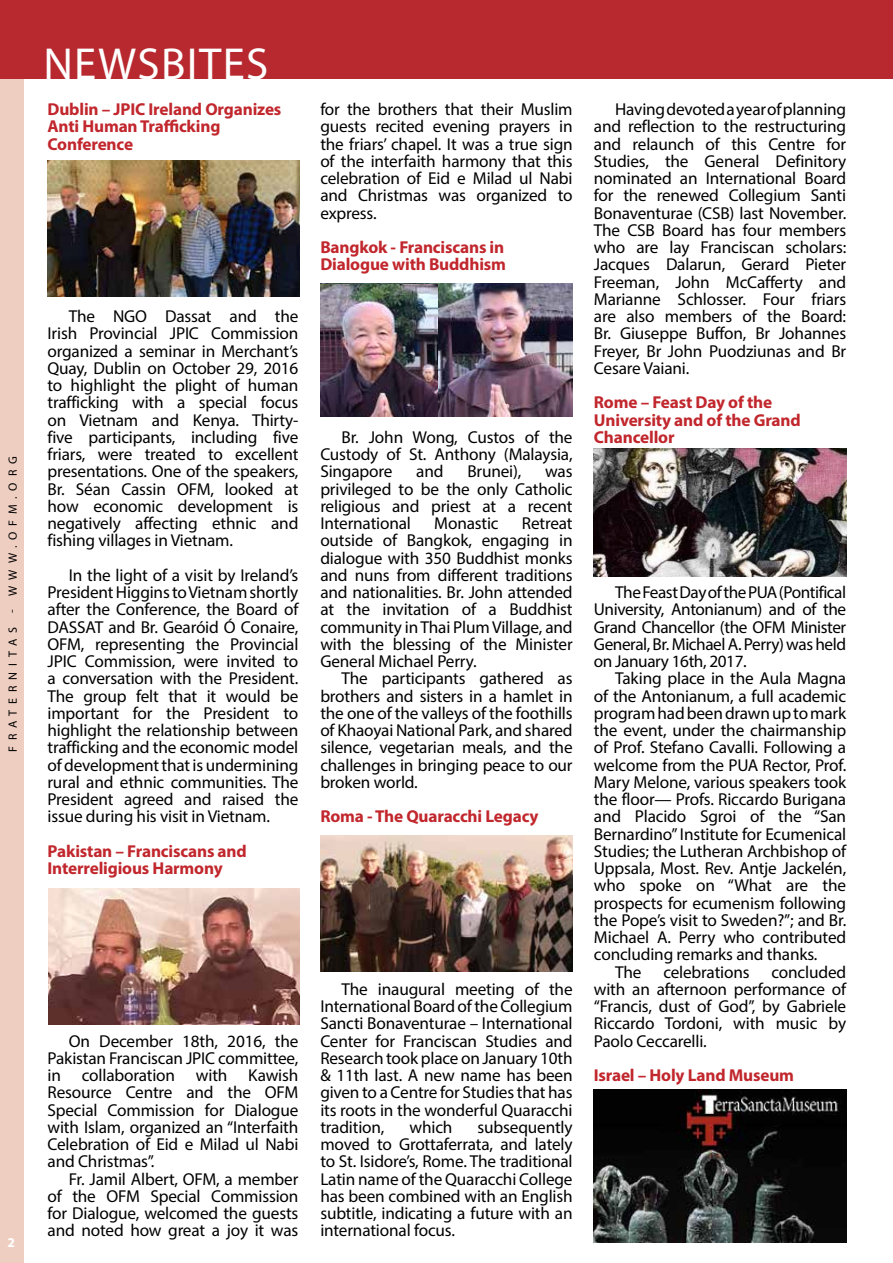
<style>
.page{position:relative;width:893px;height:1263px;background:#fff}
.page>*{position:absolute;margin:0;border:0;box-sizing:border-box;transform-origin:0 0}
.t1{font:45px "Myriad Pro";color:#fff}
.t2{font:17.25px/17.2px "Myriad Pro";letter-spacing:-.01em;color:#000;text-align:justify}
.t3{font:700 17.25px/17.2px "Myriad Pro";letter-spacing:-.01em;color:#c1272d}
.t4{font:700 13.5px "Myriad Pro";color:#fff}
.t5{font:12px "Myriad Pro";letter-spacing:.49em;color:#000}
</style>
<div class="page">
<div style="left:0;top:78px;width:24px;height:1185px;background:#eecec1"></div>
<div style="left:0;top:0;width:893px;height:79px;background:#b8292f"></div>
<img style="left:593px;top:1090px;width:253px;height:153px">
<img style="left:320px;top:284px;width:253px;height:132px">
<img style="left:594px;top:449px;width:252px;height:127px">
<img style="left:48px;top:888px;width:252px;height:136px">
<img style="left:320px;top:836px;width:253px;height:136px">
<img style="left:320px;top:285px;width:118px;height:132px">
<img style="left:48px;top:161px;width:252px;height:136px">
<p class="t5" style="left:5px;top:752px;width:297px;rotate:-90deg">FRATERNITAS - WWW.OFM.ORG</p>
<p class="t4" style="left:8px;top:1233px;width:9px">2</p>
<h1 class="t1" style="left:43px;top:36px;width:26px">newsbites</h1>
<p class="t3" style="left:48px;top:100px;width:235px">Dublin – JPIC Ireland Organizes<br>Anti Human Trafficking<br>Conference</p>
<p class="t2" style="left:48px;top:307px;width:252px;text-indent:21px">The NGO Dassat and the Irish Provincial JPIC Commission organized a seminar in Merchant’s Quay, Dublin on October 29, 2016 to highlight the plight of human trafficking with a special focus on Vietnam and Kenya. Thirty&shy;five participants, including five friars, were treated to excellent presentations. One of the speakers, Br. Séan Cassin OFM, looked at how economic development is negatively affecting ethnic and fishing villages in Vietnam.</p>
<p class="t2" style="left:48px;top:566px;width:252px;text-indent:21px">In the light of a visit by Ireland’s President Higgins to Vietnam shortly after the Conference, the Board of DASSAT and Br. Gearóid Ó Conaire, OFM, representing the Provincial JPIC Commission, were invited to a conversation with the President.<br>The group felt that it would be important for the President to highlight the relationship between trafficking and the economic model of development that is undermining rural and ethnic communities. The President agreed and raised the issue during his visit in Vietnam.</p>
<p class="t3" style="left:48px;top:842px;width:201px">Pakistan – Franciscans and<br>Interreligious Harmony</p>
<p class="t2" style="left:48px;top:1032px;width:252px;text-indent:21px">On December 18th, 2016, the Pakistan Franciscan JPIC committee, in collaboration with Kawish Resource Centre and the OFM Special Commission for Dialogue with Islam, organized an “Interfaith Celebration of Eid e Milad ul Nabi and Christmas”.</p>
<p class="t2" style="left:48px;top:1170px;width:252px;text-indent:21px">Fr. Jamil Albert, OFM, a member of the OFM Special Commission for Dialogue, welcomed the guests and noted how great a joy it was</p>
<p class="t2" style="left:320px;top:100px;width:254px">for the brothers that their Muslim guests recited evening prayers in the friars’ chapel. It was a true sign of the interfaith harmony that this celebration of Eid e Milad ul Nabi and Christmas was organized to express.</p>
<p class="t3" style="left:320px;top:238px;width:187px">Bangkok - Franciscans in<br>Dialogue with Buddhism</p>
<p class="t2" style="left:320px;top:428px;width:254px;text-indent:21px">Br. John Wong, Custos of the Custody of St. Anthony (Malaysia, Singapore</p>
<p class="t2" style="left:416px;top:463px;width:29px">and</p>
<p class="t2" style="left:467px;top:463px;width:56px">Brunei),</p>
<p class="t2" style="left:320px;top:463px;width:254px;text-indent:225px">was privileged to be the only Catholic religious and priest at a recent International</p>
<p class="t2" style="left:320px;top:514px;width:254px;text-indent:202px">Retreat outside of Bangkok, engaging in dialogue with 350 Buddhist monks and nuns from different traditions and nationalities. Br. John attended at the invitation of a Buddhist community in Thai Plum Village, and with the blessing of the Minister General Michael Perry.</p>
<p class="t2" style="left:320px;top:670px;width:254px;text-indent:21px">The participants gathered as brothers and sisters in a hamlet in the one of the valleys of the foothills of Khaoyai National Park, and shared silence, vegetarian meals, and the challenges in bringing peace to our broken world.</p>
<p class="t3" style="left:320px;top:807px;width:220px">Roma - The Quaracchi Legacy</p>
<p class="t2" style="left:434px;top:514px;width:66px">Monastic</p>
<p class="t2" style="left:320px;top:980px;width:254px;text-indent:21px">The inaugural meeting of the International Board of the Collegium Sancti Bonaventurae – International Center for Franciscan Studies and Research took place on January 10th &amp; 11th last. A new name has been given to a Centre for Studies that has its roots in the wonderful Quaracchi tradition,</p>
<p class="t2" style="left:320px;top:1118px;width:254px;text-indent:157px">subsequently moved to Grottaferrata, and lately to St. Isidore’s, Rome. The traditional Latin name of the Quaracchi College has been combined with an English subtitle, indicating a future with an international focus.</p>
<p class="t2" style="left:410px;top:1118px;width:44px">which</p>
<p class="t2" style="left:594px;top:100px;width:254px;text-indent:21px">Having devoted a year of planning and reflection to the restructuring and relaunch of this Centre for Studies, the General Definitory nominated an International Board for the renewed Collegium Santi Bonaventurae (CSB) last November.<br>The CSB Board has four members who are lay Franciscan scholars:<br>Jacques Dalarun, Gerard Pieter Freeman, John McCafferty and Marianne Schlosser. Four friars are also members of the Board:<br>Br. Giuseppe Buffon, Br Johannes Freyer, Br John Puodziunas and Br Cesare Vaiani.</p>
<p class="t3" style="left:594px;top:393px;width:208px">Rome – Feast Day of the<br>University and of the Grand<br>Chancellor</p>
<p class="t2" style="left:594px;top:583px;width:254px;text-indent:21px">The Feast Day of the PUA (Pontifical University, Antonianum) and of the Grand Chancellor (the OFM Minister General, Br. Michael A. Perry) was held on January 16th, 2017.</p>
<p class="t2" style="left:615px;top:670px;width:232px">Taking place in the Aula Magna</p>
<p class="t2" style="left:594px;top:687px;width:254px">of the Antonianum, a full academic</p>
<p class="t2" style="left:594px;top:704px;width:254px">program had been drawn up to mark</p>
<p class="t2" style="left:594px;top:721px;width:254px">the event, under the chairmanship</p>
<p class="t2" style="left:594px;top:739px;width:254px">of Prof. Stefano Cavalli. Following a</p>
<p class="t2" style="left:594px;top:756px;width:254px">welcome from the PUA Rector, Prof.</p>
<p class="t2" style="left:594px;top:773px;width:254px">Mary Melone, various speakers took</p>
<p class="t2" style="left:594px;top:790px;width:254px">the floor— Profs. Riccardo Burigana</p>
<p class="t2" style="left:594px;top:808px;width:254px">and Placido Sgroi of the “San</p>
<p class="t2" style="left:594px;top:825px;width:254px">Bernardino” Institute for Ecumenical</p>
<p class="t2" style="left:594px;top:842px;width:254px">Studies; the Lutheran Archbishop of</p>
<p class="t2" style="left:594px;top:859px;width:254px">Uppsala, Most. Rev. Antje Jackelén,</p>
<p class="t2" style="left:594px;top:877px;width:254px">who spoke on “What are the</p>
<p class="t2" style="left:594px;top:894px;width:254px">prospects for ecumenism following</p>
<p class="t2" style="left:594px;top:911px;width:254px">the Pope’s visit to Sweden?”; and Br.</p>
<p class="t2" style="left:594px;top:928px;width:254px">Michael A. Perry who contributed</p>
<p class="t2" style="left:594px;top:946px;width:225px">concluding remarks and thanks.</p>
<p class="t2" style="left:615px;top:963px;width:28px">The</p>
<p class="t2" style="left:663px;top:963px;width:88px">celebrations</p>
<p class="t2" style="left:594px;top:963px;width:254px;text-indent:178px">concluded with an afternoon performance of “Francis, dust of God”, by Gabriele Riccardo Tordoni, with music by Paolo Ceccarelli.</p>
<p class="t3" style="left:594px;top:1066px;width:202px">Israel – Holy Land Museum</p>
</div>
